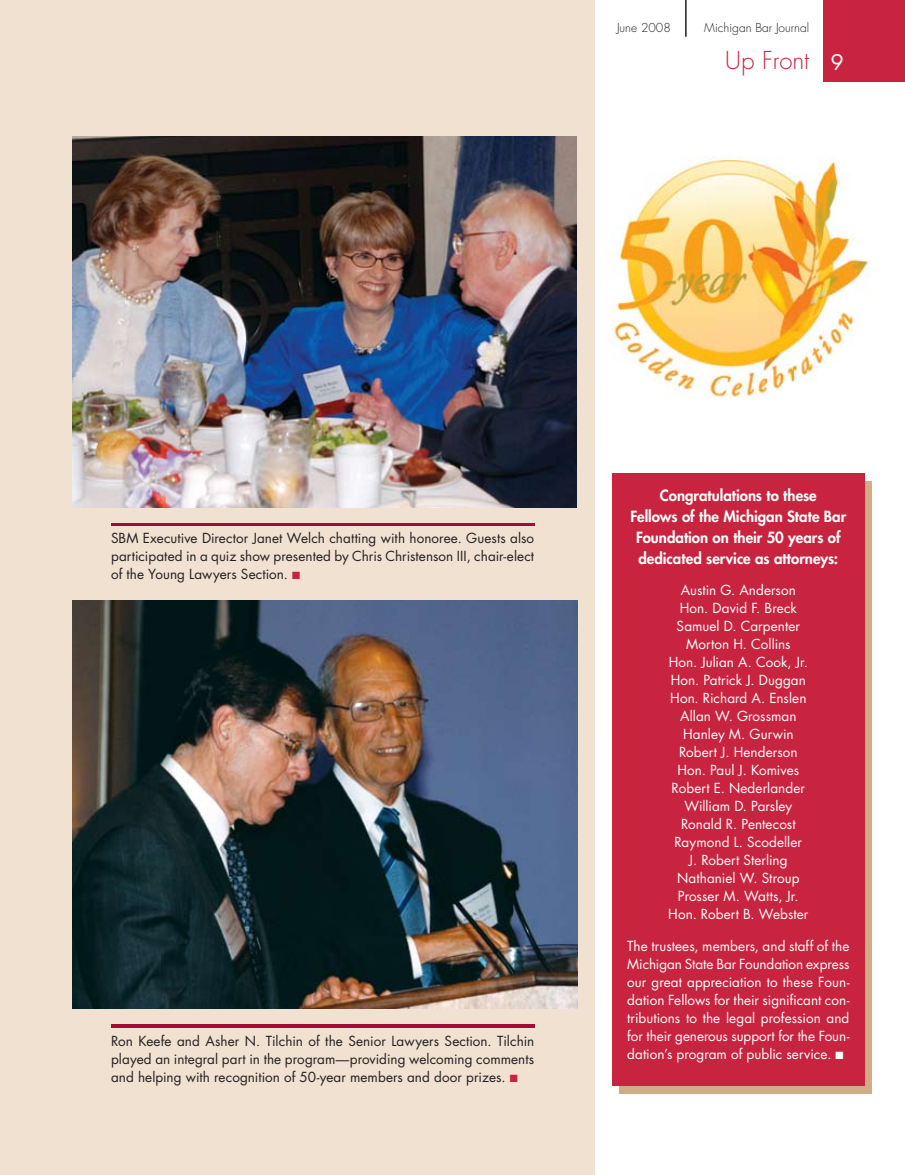
<style>
.page{position:relative;width:905px;height:1175px;background:#fff}
.page>*{position:absolute;margin:0;border:0;box-sizing:border-box;transform-origin:0 0}
.t1{font:300 24px "Futura";color:#c9243f}
.t2{font:800 15px/21px "Futura";color:#fff;text-align:center}
.t3{font:13.5px/18px "Futura";letter-spacing:.005em;color:#fff;text-align:center}
.t4{font:13.5px/18px "Futura";letter-spacing:.005em;color:#231f20;text-align:justify}
.t5{font:300 12px "Futura";color:#231f20}
.s1{font-weight:400;font-size:21px;color:#fff}
.s2{color:#c9243f}
</style>
<div class="page">
<img style="left:594px;top:122px;width:276px;height:280px">
<div style="left:823px;top:0;width:81px;height:82px;background:#c9243f"></div>
<hr style="left:685px;top:0;width:1px;height:37px;background:#231f20">
<div style="left:0;top:0;width:594px;height:1174px;background:#f0e1d1"></div>
<svg style="left:619px;top:481px;width:252px;height:612px;fill:#d1ad85"></svg>
<img style="left:72px;top:136px;width:504px;height:371px">
<img style="left:72px;top:600px;width:506px;height:408px">
<div style="left:612px;top:474px;width:252px;height:611px;background:#c9243f"></div>
<hr style="left:111px;top:524px;width:423px;height:2px;background:#a20b35">
<hr style="left:111px;top:1024px;width:423px;height:3px;background:#a20b35">
<p class="t5" style="left:617px;top:20px;width:55px">June 2008</p>
<p class="t5" style="left:704px;top:20px;width:106px">Michigan Bar Journal</p>
<h1 class="t1" style="left:725px;top:45px;width:120px">Up Front <span class="s1">9</span></h1>
<p class="t4" style="left:111px;top:529px;width:424px">SBM Executive Director Janet Welch chatting with honoree. Guests also participated in a quiz show presented by Chris Christenson III, chair-elect of the Young Lawyers Section. <span class="s2">■</span></p>
<p class="t4" style="left:111px;top:1032px;width:424px">Ron Keefe and Asher N. Tilchin of the Senior Lawyers Section. Tilchin played an integral part in the program—providing welcoming comments and helping with recognition of 50-year members and door prizes. <span class="s2">■</span></p>
<p class="t2" style="left:630px;top:484px;width:217px">Congratulations to these<br>Fellows of the Michigan State Bar<br>Foundation on their 50 years of dedicated service as attorneys:</p>
<p class="t3" style="left:668px;top:581px;width:142px">Austin G. Anderson<br>Hon. David F. Breck<br>Samuel D. Carpenter<br>Morton H. Collins<br>Hon. Julian A. Cook, Jr.<br>Hon. Patrick J. Duggan<br>Hon. Richard A. Enslen<br>Allan W. Grossman<br>Hanley M. Gurwin<br>Robert J. Henderson<br>Hon. Paul J. Komives<br>Robert E. Nederlander<br>William D. Parsley<br>Ronald R. Pentecost<br>Raymond L. Scodeller<br>J. Robert Sterling<br>Nathaniel W. Stroup<br>Prosser M. Watts, Jr.<br>Hon. Robert B. Webster</p>
<p class="t3" style="left:627px;top:936px;width:224px;text-align:justify">The trustees, members, and staff of the Michigan State Bar Foundation express our great appreciation to these Foun&shy;dation Fellows for their significant con&shy;tributions to the legal profession and for their generous support for the Foun&shy;dation’s program of public service. ■</p>
</div>
